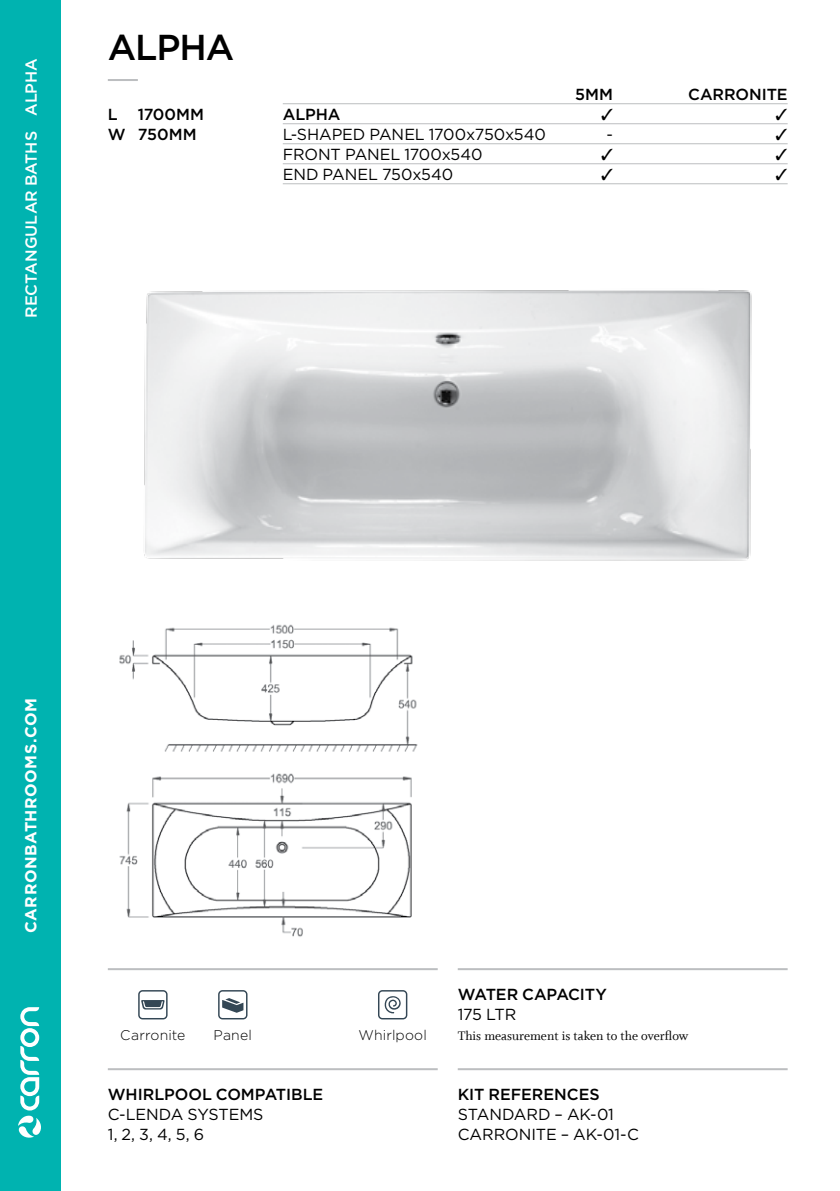
<style>
.page{position:relative;width:840px;height:1191px;background:#fff}
.page>*{position:absolute;margin:0;border:0;box-sizing:border-box;transform-origin:0 0}
.t1{font:500 36px "Gotham";color:#000}
.t2{font:16px/20px "Gotham";letter-spacing:-.01em;color:#000}
.t3{font:500 16px/20px "Gotham";letter-spacing:-.005em;color:#000}
.t4{font:500 16px "Gotham";letter-spacing:-.005em;color:#fff}
.t5{font:700 16px "Gotham";letter-spacing:.03em;color:#fff}
.t6{font:14px "Whitman Roman LF";color:#000}
.t7{font:300 14px "Gotham";letter-spacing:.01em;color:#000}
</style>
<div class="page">
<div style="left:0;top:0;width:60px;height:1191px;background:#00b3b0"></div>
<svg style="left:138px;top:990px;width:29px;height:29px"></svg>
<svg style="left:218px;top:990px;width:29px;height:29px"></svg>
<svg style="left:378px;top:990px;width:29px;height:29px"></svg>
<hr style="left:108px;top:1068px;width:329px;height:2px;background:#bcbec0">
<hr style="left:108px;top:968px;width:329px;height:2px;background:#bcbec0">
<hr style="left:457px;top:968px;width:330px;height:2px;background:#bcbec0">
<hr style="left:457px;top:1068px;width:330px;height:2px;background:#bcbec0">
<hr style="left:108px;top:79px;width:30px;height:2px;background:#bcbec0">
<hr style="left:282px;top:103px;width:505px;height:1px;background:#bcbec0">
<hr style="left:282px;top:123px;width:505px;height:1px;background:#bcbec0">
<hr style="left:282px;top:143px;width:505px;height:1px;background:#bcbec0">
<hr style="left:282px;top:163px;width:505px;height:1px;background:#bcbec0">
<hr style="left:282px;top:183px;width:505px;height:1px;background:#bcbec0">
<img style="left:119px;top:624px;width:299px;height:313px">
<img style="left:144px;top:290px;width:608px;height:271px">
<svg style="left:18px;top:1007px;width:23px;height:130px"></svg>
<p class="t4" style="left:22px;top:318px;width:260px;rotate:-90deg">RECTANGU LAR BATHS ALPHA</p>
<h1 class="t1" style="left:108px;top:27px;width:126px">ALPHA</h1>
<p class="t3" style="left:108px;top:104px;width:98px;text-indent:30px">1700MM<br>W 750MM</p>
<p class="t3" style="left:108px;top:104px;width:6px">L</p>
<p class="t3" style="left:575px;top:84px;width:63px">5MM CARR</p>
<p class="t3" style="left:735px;top:84px;width:53px">ONITE</p>
<p class="t3" style="left:282px;top:104px;width:52px">ALPHA</p>
<p class="t2" style="left:282px;top:124px;width:264px">L-SHAPED PANEL 1700X750X540</p>
<p class="t2" style="left:606px;top:124px;width:8px">-</p>
<p class="t2" style="left:282px;top:144px;width:201px">FRONT PANEL 1700X540</p>
<p class="t2" style="left:282px;top:164px;width:172px">END PANEL 750X540</p>
<p class="t5" style="left:22px;top:933px;width:236px;rotate:-90deg">carronbathrooms.com</p>
<p class="t7" style="left:120px;top:1027px;width:67px">Carronite</p>
<p class="t7" style="left:213px;top:1027px;width:40px">Panel</p>
<p class="t7" style="left:358px;top:1027px;width:70px">Whirlpool</p>
<p class="t3" style="left:108px;top:1084px;width:217px">WHIRLPOOL COMPATIBLE</p>
<p class="t2" style="left:108px;top:1104px;width:155px">C-LENDA SYSTEMS<br>1, 2, 3, 4, 5, 6</p>
<p class="t3" style="left:457px;top:984px;width:151px">WATER CAPACITY</p>
<p class="t2" style="left:457px;top:1004px;width:60px">175 LTR</p>
<p class="t6" style="left:457px;top:1028px;width:232px">This measurement is taken to the overflow</p>
<p class="t3" style="left:457px;top:1084px;width:143px">KIT REFERENCES</p>
<p class="t2" style="left:457px;top:1104px;width:182px">STANDARD – AK-01<br>CARRONITE – AK-01-C</p>
</div>
